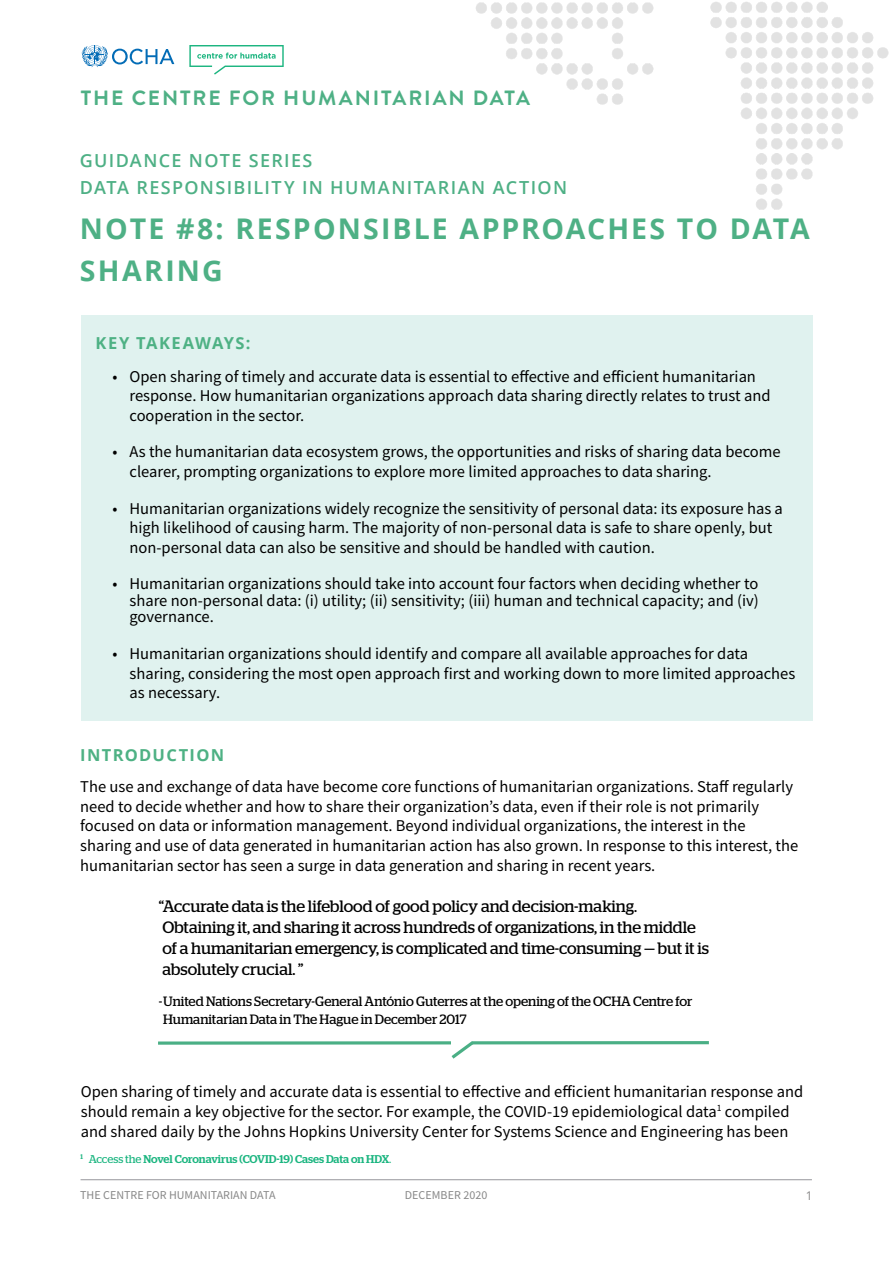
<style>
.page{position:relative;width:893px;height:1263px;background:#fff}
.page>*{position:absolute;margin:0;border:0;box-sizing:border-box;transform-origin:0 0}
.t1{font:700 28.5px/42px "Open Sans";letter-spacing:.07em;color:#4eb085}
.t2{font:700 21px "Brandon Grotesque";letter-spacing:.09em;color:#4eb085}
.t3{font:600 18px/27px "Open Sans";letter-spacing:.075em;color:#4eb085}
.t4{font:16.5px/19.8px "Source Sans Pro";color:#000}
.t5{font:16.5px/21px "Stag";color:#000101}
.t6{font:700 16.5px "Open Sans";letter-spacing:.08em;color:#4eb184}
.t7{font:13.5px/18px "Stag";color:#000101}
.t8{font:12px "Source Sans Pro";color:#888}
.t9{font:12px "Open Sans";color:#888787}
.t10{font:500 11.25px "Stag";color:#1bb580}
.s1{font-weight:400}
</style>
<div class="page">
<hr style="left:81px;top:1179px;width:731px;height:1px;background:#96969c">
<img style="left:741px;top:17px;width:148px;height:193px">
<svg style="left:189px;top:45px;width:95px;height:30px"></svg>
<svg style="left:82px;top:45px;width:92px;height:22px"></svg>
<img style="left:476px;top:2px;width:356px;height:105px">
<div style="left:81px;top:315px;width:731px;height:406px;background:#e0f2ef"></div>
<svg style="left:158px;top:1041px;width:551px;height:4px;background:#6ebe9d"></svg>
<svg style="left:448px;top:1041px;width:29px;height:18px"></svg>
<p class="t2" style="left:81px;top:83px;width:450px">THE CENTRE FOR HUMANITARIAN DATA</p>
<p class="t3" style="left:80px;top:146px;width:489px">GUIDANCE NOTE SERIES<br>DATA RESPONSIBILITY IN HUMANITARIAN ACTION</p>
<h1 class="t1" style="left:80px;top:206px;width:731px">NOTE #8: RESPONSIBLE APPROACHES TO DATA<br>SHARING</h1>
<p class="t6" style="left:96px;top:331px;width:157px">KEY TAKEAWAYS:</p>
<p class="t4" style="left:129px;top:366px;width:643px;text-indent:-17px">• Open sharing of timely and accurate data is essential to effective and efficient humanitarian response. How humanitarian organizations approach data sharing directly relates to trust and cooperation in the sector.</p>
<p class="t4" style="left:129px;top:442px;width:653px;text-indent:-17px">• As the humanitarian data ecosystem grows, the opportunities and risks of sharing data become clearer, prompting organizations to explore more limited approaches to data sharing.</p>
<p class="t4" style="left:129px;top:498px;width:655px;text-indent:-17px">• Humanitarian organizations widely recognize the sensitivity of personal data: its exposure has a high likelihood of causing harm. The majority of non-personal data is safe to share openly, but non-personal data can also be sensitive and should be handled with caution.</p>
<p class="t4" style="left:129px;top:576px;width:631px;line-height:16.5px;text-align:justify;text-indent:-17px">• Humanitarian organizations should take into account four factors when deciding whether to share non-personal data: (i) utility; (ii) sensitivity; (iii) human and technical capacity; and (iv) governance.</p>
<p class="t4" style="left:129px;top:643px;width:667px;text-indent:-17px">• Humanitarian organizations should identify and compare all available approaches for data sharing, considering the most open approach first and working down to more limited approaches as necessary.</p>
<p class="t6" style="left:80px;top:743px;width:145px">INTRODUCTION</p>
<p class="t4" style="left:80px;top:776px;width:720px">The use and exchange of data have become core functions of humanitarian organizations. Staff regularly need to decide whether and how to share their organization’s data, even if their role is not primarily focused on data or information management. Beyond individual organizations, the interest in the sharing and use of data generated in humanitarian action has also grown. In response to this interest, the humanitarian sector has seen a surge in data generation and sharing in recent years.</p>
<p class="t5" style="left:159px;top:895px;width:552px">“Accurate data is the lifeblood of good policy and decision-making.<br>Obtaining it, and sharing it across hundreds of organizations, in the middle of a humanitarian emergency, is complicated and time-consuming — but it is absolutely crucial. ”</p>
<p class="t7" style="left:163px;top:992px;width:531px;text-indent:-4px">- United Nations Secretary-General António Guterres at the opening of the OCHA Centre for<br>Humanitarian Data in The Hague in December 2017</p>
<p class="t4" style="left:81px;top:1081px;width:724px">Open sharing of timely and accurate data is essential to effective and efficient humanitarian response and should remain a key objective for the sector. For example, the COVID-19 epidemiological data<sup>1</sup> compiled and shared daily by the Johns Hopkins University Center for Systems Science and Engineering has been</p>
<p class="t10" style="left:81px;top:1152px;width:312px"><sup>1</sup> <span class="s1">Access the</span> Novel Coronavirus (COVID-19) Cases Data on HDX<span class="s1">.</span></p>
<p class="t8" style="left:80px;top:1187px;width:197px">THE CENTRE FOR HUMANITARIAN DATA</p>
<p class="t8" style="left:405px;top:1188px;width:84px">DECEMBER 2020</p>
<p class="t9" style="left:806px;top:1187px;width:8px">1</p>
</div>
